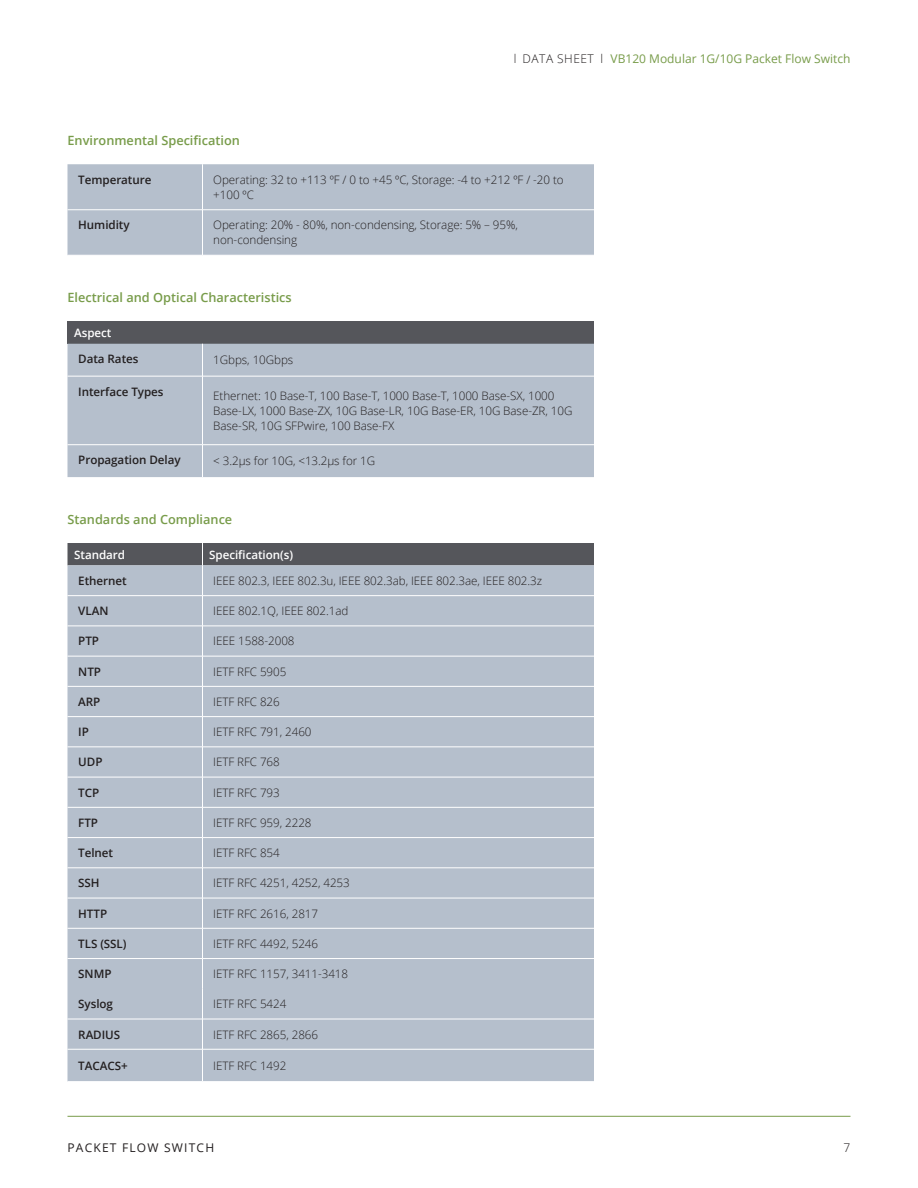
<style>
.page{position:relative;width:918px;height:1188px;background:#fff}
.page>*{position:absolute;margin:0;border:0;box-sizing:border-box;transform-origin:0 0}
.Subhead{font:600 12.75px "Open Sans";color:#789c4a}
.t1{font:12px "Open Sans";color:#789c4a}
.t2{font:12px "Open Sans";letter-spacing:.1em;color:#231f20}
.t3{font:300 12px "Open Sans";color:#231f20}
.Table_Body{font:300 11.7px/15px "Open Sans";letter-spacing:-.005em;color:#231f20}
.Table_Body_-_Left_Co{font:600 11.7px "Open Sans";letter-spacing:-.005em;color:#231f20}
.Table_Heading{font:600 11.7px "Open Sans";letter-spacing:-.005em;color:#fff}
.Table_Body-2{font:600 11.7px "Open Sans";letter-spacing:-.005em;color:#231f20}
.s1{font-weight:300;color:#231f20}
</style>
<div class="page">
<hr style="left:68px;top:1116px;width:782px;height:1px;background:#789c4a">
<div style="left:68px;top:164px;width:526px;height:91px;background:#b5bfcc"></div>
<hr style="left:202px;top:164px;width:1px;height:46px;background:#fff">
<hr style="left:68px;top:209px;width:134px;height:1px;background:#fff">
<hr style="left:202px;top:209px;width:392px;height:1px;background:#fff">
<hr style="left:202px;top:210px;width:1px;height:45px;background:#fff">
<div style="left:68px;top:321px;width:526px;height:23px;background:#55565b"></div>
<div style="left:68px;top:344px;width:134px;height:133px;background:#b5bfcc"></div>
<div style="left:203px;top:344px;width:391px;height:133px;background:#b5bfcc"></div>
<hr style="left:68px;top:376px;width:134px;height:1px;background:#fff">
<hr style="left:202px;top:376px;width:392px;height:1px;background:#fff">
<hr style="left:68px;top:444px;width:134px;height:1px;background:#fff">
<hr style="left:202px;top:444px;width:392px;height:1px;background:#fff">
<div style="left:68px;top:565px;width:134px;height:516px;background:#b5bfcc"></div>
<div style="left:203px;top:565px;width:391px;height:516px;background:#b5bfcc"></div>
<div style="left:68px;top:543px;width:526px;height:22px;background:#55565b"></div>
<hr style="left:68px;top:595px;width:134px;height:1px;background:#fff">
<hr style="left:202px;top:595px;width:392px;height:1px;background:#fff">
<hr style="left:68px;top:626px;width:134px;height:1px;background:#fff">
<hr style="left:202px;top:626px;width:392px;height:1px;background:#fff">
<hr style="left:68px;top:656px;width:134px;height:1px;background:#fff">
<hr style="left:202px;top:656px;width:392px;height:1px;background:#fff">
<hr style="left:68px;top:686px;width:134px;height:1px;background:#fff">
<hr style="left:202px;top:686px;width:392px;height:1px;background:#fff">
<hr style="left:68px;top:716px;width:134px;height:1px;background:#fff">
<hr style="left:202px;top:716px;width:392px;height:1px;background:#fff">
<hr style="left:68px;top:747px;width:134px;height:1px;background:#fff">
<hr style="left:202px;top:747px;width:392px;height:1px;background:#fff">
<hr style="left:68px;top:777px;width:134px;height:1px;background:#fff">
<hr style="left:202px;top:777px;width:392px;height:1px;background:#fff">
<hr style="left:68px;top:807px;width:134px;height:1px;background:#fff">
<hr style="left:202px;top:807px;width:392px;height:1px;background:#fff">
<hr style="left:68px;top:837px;width:134px;height:1px;background:#fff">
<hr style="left:202px;top:837px;width:392px;height:1px;background:#fff">
<hr style="left:68px;top:868px;width:134px;height:1px;background:#fff">
<hr style="left:202px;top:868px;width:392px;height:1px;background:#fff">
<hr style="left:68px;top:898px;width:134px;height:1px;background:#fff">
<hr style="left:202px;top:898px;width:392px;height:1px;background:#fff">
<hr style="left:68px;top:928px;width:134px;height:1px;background:#fff">
<hr style="left:202px;top:928px;width:392px;height:1px;background:#fff">
<hr style="left:68px;top:958px;width:134px;height:1px;background:#fff">
<hr style="left:202px;top:958px;width:392px;height:1px;background:#fff">
<hr style="left:68px;top:1019px;width:134px;height:1px;background:#fff">
<hr style="left:202px;top:1019px;width:392px;height:1px;background:#fff">
<hr style="left:68px;top:1049px;width:134px;height:1px;background:#fff">
<hr style="left:202px;top:1049px;width:392px;height:1px;background:#fff">
<p class="t1" style="left:514px;top:51px;width:338px"><span class="s1">l DATA SHEET l</span> VB120 Modular 1G/10G Packet Flow Switch</p>
<p class="Subhead" style="left:68px;top:131px;width:174px">Environmental Specification</p>
<p class="Table_Body-2" style="left:78px;top:172px;width:75px">Temperature</p>
<p class="Table_Body" style="left:213px;top:172px;width:352px">Operating: 32 to +113 ºF / 0 to +45 ºC, Storage: -4 to +212 ºF / -20 to +100 ºC</p>
<p class="Table_Body-2" style="left:78px;top:217px;width:53px">Humidity</p>
<p class="Table_Body" style="left:213px;top:217px;width:306px">Operating: 20% - 80%, non-condensing, Storage: 5% – 95%, non‑condensing</p>
<p class="Subhead" style="left:68px;top:288px;width:226px">Electrical and Optical Characteristics</p>
<p class="Table_Heading" style="left:74px;top:325px;width:39px">Aspect</p>
<p class="Table_Body_-_Left_Co" style="left:78px;top:351px;width:62px">Data Rates</p>
<p class="Table_Body" style="left:213px;top:352px;width:82px">1Gbps, 10Gbps</p>
<p class="Table_Body_-_Left_Co" style="left:78px;top:384px;width:87px">Interface Types</p>
<p class="Table_Body" style="left:213px;top:388px;width:361px">Ethernet: 10 Base-T, 100 Base-T, 1000 Base-T, 1000 Base-SX, 1000<br>Base-LX, 1000 Base-ZX, 10G Base-LR, 10G Base-ER, 10G Base-ZR, 10G<br>Base-SR, 10G SFPwire, 100 Base-FX</p>
<p class="Table_Body_-_Left_Co" style="left:78px;top:452px;width:104px">Propagation Delay</p>
<p class="Table_Body" style="left:213px;top:453px;width:163px">&lt; 3.2μs for 10G, &lt;13.2μs for 1G</p>
<p class="Subhead" style="left:68px;top:510px;width:166px">Standards and Compliance</p>
<p class="Table_Heading" style="left:74px;top:546px;width:52px">Standard</p>
<p class="Table_Heading" style="left:209px;top:546px;width:85px">Specification(s)</p>
<p class="Table_Body_-_Left_Co" style="left:78px;top:573px;width:50px">Ethernet</p>
<p class="Table_Body" style="left:213px;top:573px;width:330px">IEEE 802.3, IEEE 802.3u, IEEE 802.3ab, IEEE 802.3ae, IEEE 802.3z</p>
<p class="Table_Body_-_Left_Co" style="left:78px;top:603px;width:32px">VLAN</p>
<p class="Table_Body" style="left:213px;top:603px;width:137px">IEEE 802.1Q, IEEE 802.1ad</p>
<p class="Table_Body_-_Left_Co" style="left:78px;top:633px;width:22px">PTP</p>
<p class="Table_Body" style="left:213px;top:633px;width:83px">IEEE 1588-2008</p>
<p class="Table_Body_-_Left_Co" style="left:78px;top:663px;width:24px">NTP</p>
<p class="Table_Body" style="left:213px;top:664px;width:75px">IETF RFC 5905</p>
<p class="Table_Body_-_Left_Co" style="left:78px;top:694px;width:24px">ARP</p>
<p class="Table_Body" style="left:213px;top:694px;width:68px">IETF RFC 826</p>
<p class="Table_Body_-_Left_Co" style="left:78px;top:724px;width:12px">IP</p>
<p class="Table_Body" style="left:213px;top:724px;width:100px">IETF RFC 791, 2460</p>
<p class="Table_Body_-_Left_Co" style="left:78px;top:754px;width:26px">UDP</p>
<p class="Table_Body" style="left:213px;top:754px;width:68px">IETF RFC 768</p>
<p class="Table_Body_-_Left_Co" style="left:78px;top:784px;width:22px">TCP</p>
<p class="Table_Body" style="left:213px;top:785px;width:68px">IETF RFC 793</p>
<p class="Table_Body_-_Left_Co" style="left:78px;top:815px;width:21px">FTP</p>
<p class="Table_Body" style="left:213px;top:815px;width:100px">IETF RFC 959, 2228</p>
<p class="Table_Body_-_Left_Co" style="left:78px;top:845px;width:36px">Telnet</p>
<p class="Table_Body" style="left:213px;top:845px;width:68px">IETF RFC 854</p>
<p class="Table_Body_-_Left_Co" style="left:78px;top:875px;width:23px">SSH</p>
<p class="Table_Body" style="left:213px;top:875px;width:138px">IETF RFC 4251, 4252, 4253</p>
<p class="Table_Body_-_Left_Co" style="left:78px;top:905px;width:30px">HTTP</p>
<p class="Table_Body" style="left:213px;top:906px;width:106px">IETF RFC 2616, 2817</p>
<p class="Table_Body_-_Left_Co" style="left:78px;top:936px;width:50px">TLS (SSL)</p>
<p class="Table_Body" style="left:213px;top:936px;width:106px">IETF RFC 4492, 5246</p>
<p class="Table_Body_-_Left_Co" style="left:78px;top:966px;width:35px">SNMP</p>
<p class="Table_Body" style="left:213px;top:966px;width:136px">IETF RFC 1157, 3411-3418</p>
<p class="Table_Body_-_Left_Co" style="left:78px;top:996px;width:36px">Syslog</p>
<p class="Table_Body" style="left:213px;top:996px;width:75px">IETF RFC 5424</p>
<p class="Table_Body_-_Left_Co" style="left:78px;top:1026px;width:43px">RADIUS</p>
<p class="Table_Body" style="left:213px;top:1027px;width:106px">IETF RFC 2865, 2866</p>
<p class="Table_Body_-_Left_Co" style="left:78px;top:1058px;width:51px">TACACS+</p>
<p class="Table_Body" style="left:213px;top:1058px;width:75px">IETF RFC 1492</p>
<p class="t2" style="left:68px;top:1139px;width:148px">PACKET FLOW SWITCH</p>
<p class="t3" style="left:844px;top:1139px;width:8px">7</p>
</div>
